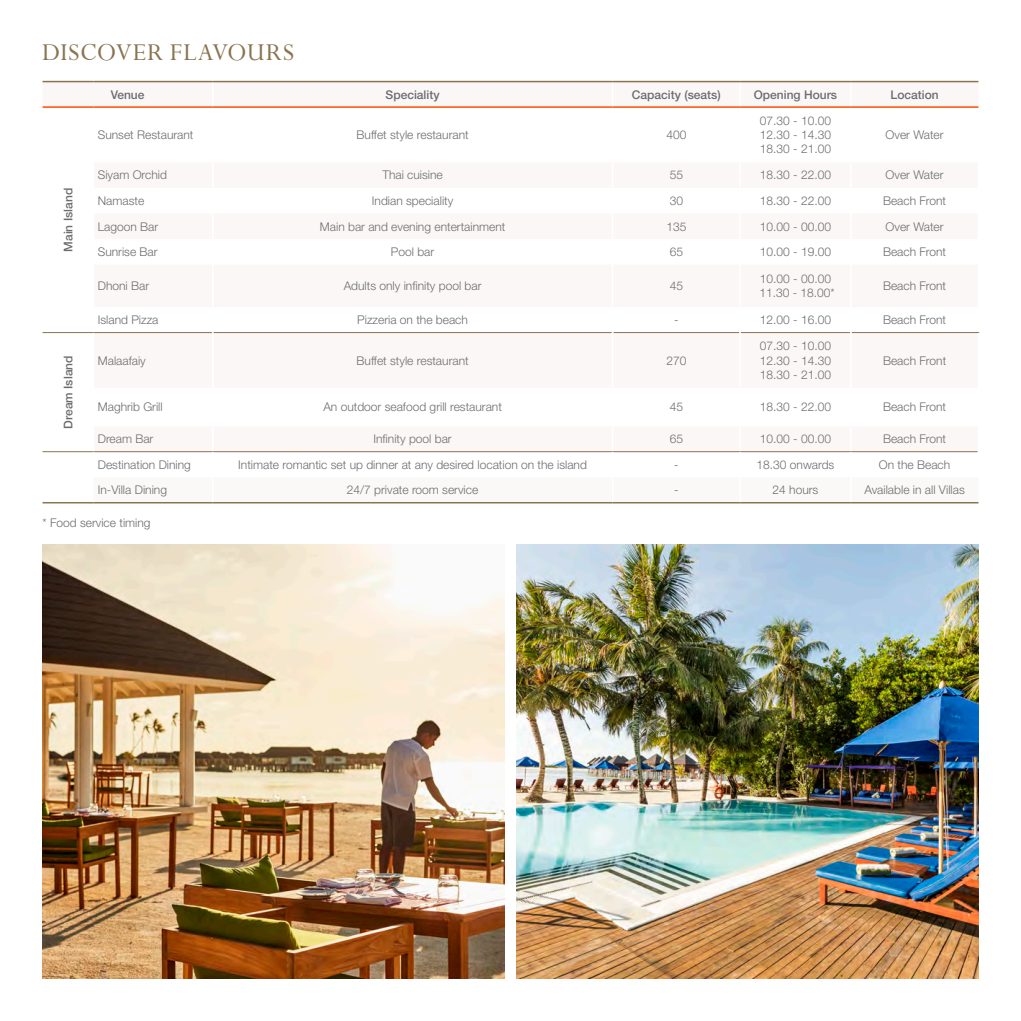
<style>
.page{position:relative;width:1021px;height:1021px;background:#fff}
.page>*{position:absolute;margin:0;border:0;box-sizing:border-box;transform-origin:0 0}
.t1{font:27px "Perpetua";letter-spacing:.02em;color:#89744f}
.t2{font:300 12px "Helvetica Neue LT Std";color:#6c6d70}
.t3{font:500 12px "Helvetica Neue LT Std";color:#6c6d70}
</style>
<div class="page">
<svg style="left:43px;top:82px;width:935px;height:252px"></svg>
<hr style="left:43px;top:332px;width:51px;height:1px;background:#89744f">
<hr style="left:43px;top:451px;width:51px;height:1px;background:#89744f">
<hr style="left:213px;top:502px;width:399px;height:1px;background:#89744f">
<hr style="left:612px;top:502px;width:128px;height:1px;background:#89744f">
<hr style="left:740px;top:502px;width:110px;height:1px;background:#89744f">
<hr style="left:850px;top:502px;width:128px;height:1px;background:#89744f">
<hr style="left:43px;top:502px;width:51px;height:1px;background:#89744f">
<hr style="left:94px;top:502px;width:119px;height:1px;background:#89744f">
<svg style="left:93px;top:162px;width:1px;height:26px"></svg>
<hr style="left:739px;top:162px;width:2px;height:26px;background:#fff">
<hr style="left:977px;top:162px;width:2px;height:26px;background:#fff">
<svg style="left:93px;top:213px;width:1px;height:26px"></svg>
<hr style="left:739px;top:213px;width:2px;height:26px;background:#fff">
<hr style="left:977px;top:213px;width:2px;height:26px;background:#fff">
<hr style="left:93px;top:264px;width:1px;height:43px;background:#fff">
<hr style="left:212px;top:264px;width:1px;height:43px;background:#fff">
<hr style="left:612px;top:264px;width:1px;height:43px;background:#fff">
<hr style="left:739px;top:264px;width:2px;height:43px;background:#fff">
<hr style="left:850px;top:264px;width:1px;height:43px;background:#fff">
<hr style="left:977px;top:264px;width:2px;height:43px;background:#fff">
<hr style="left:93px;top:333px;width:1px;height:55px;background:#fff">
<hr style="left:94px;top:332px;width:118px;height:1px;background:#89744f">
<hr style="left:213px;top:332px;width:399px;height:1px;background:#89744f">
<hr style="left:613px;top:332px;width:126px;height:1px;background:#89744f">
<hr style="left:741px;top:332px;width:109px;height:1px;background:#89744f">
<hr style="left:851px;top:332px;width:128px;height:1px;background:#89744f">
<hr style="left:212px;top:332px;width:1px;height:56px;background:#fff">
<hr style="left:612px;top:332px;width:1px;height:56px;background:#fff">
<hr style="left:739px;top:332px;width:2px;height:56px;background:#fff">
<hr style="left:850px;top:332px;width:1px;height:56px;background:#fff">
<hr style="left:977px;top:333px;width:2px;height:55px;background:#fff">
<svg style="left:212px;top:82px;width:1px;height:24px"></svg>
<svg style="left:612px;top:82px;width:1px;height:24px"></svg>
<hr style="left:212px;top:108px;width:1px;height:54px;background:#fff">
<hr style="left:612px;top:108px;width:1px;height:54px;background:#fff">
<svg style="left:212px;top:162px;width:1px;height:102px"></svg>
<svg style="left:612px;top:162px;width:1px;height:102px"></svg>
<hr style="left:739px;top:82px;width:2px;height:24px;background:#fff">
<svg style="left:850px;top:82px;width:1px;height:24px"></svg>
<hr style="left:739px;top:108px;width:2px;height:54px;background:#fff">
<hr style="left:850px;top:108px;width:1px;height:54px;background:#fff">
<hr style="left:739px;top:188px;width:2px;height:25px;background:#fff">
<hr style="left:739px;top:239px;width:2px;height:25px;background:#fff">
<svg style="left:850px;top:162px;width:1px;height:102px"></svg>
<svg style="left:93px;top:451px;width:885px;height:2px;background:#c3b8a5"></svg>
<hr style="left:43px;top:81px;width:51px;height:1px;background:#89744f">
<hr style="left:94px;top:81px;width:119px;height:1px;background:#89744f">
<hr style="left:213px;top:81px;width:399px;height:1px;background:#89744f">
<hr style="left:612px;top:81px;width:128px;height:1px;background:#89744f">
<hr style="left:740px;top:81px;width:110px;height:1px;background:#89744f">
<hr style="left:850px;top:81px;width:128px;height:1px;background:#89744f">
<hr style="left:43px;top:106px;width:51px;height:2px;background:#ff5000">
<hr style="left:94px;top:106px;width:119px;height:2px;background:#ff5000">
<hr style="left:213px;top:106px;width:399px;height:2px;background:#ff5000">
<hr style="left:612px;top:106px;width:128px;height:2px;background:#ff5000">
<hr style="left:740px;top:106px;width:110px;height:2px;background:#ff5000">
<hr style="left:850px;top:106px;width:128px;height:2px;background:#ff5000">
<svg style="left:212px;top:307px;width:1px;height:25px"></svg>
<svg style="left:612px;top:307px;width:1px;height:25px"></svg>
<hr style="left:739px;top:307px;width:2px;height:25px;background:#fff">
<svg style="left:850px;top:307px;width:1px;height:25px"></svg>
<img style="left:43px;top:544px;width:461px;height:434px">
<img style="left:517px;top:544px;width:461px;height:434px">
<p class="t1" style="left:42px;top:38px;width:253px">DISCOVER FLAVOURS</p>
<p class="t3" style="left:111px;top:87px;width:35px">Venue</p>
<p class="t3" style="left:385px;top:87px;width:56px">Speciality</p>
<p class="t3" style="left:632px;top:87px;width:90px">Capacity (seats)</p>
<p class="t3" style="left:753px;top:87px;width:85px">Opening Hours</p>
<p class="t3" style="left:890px;top:87px;width:50px">Location</p>
<p class="t3" style="left:61px;top:252px;width:65px;rotate:-90deg">Main Island</p>
<p class="t2" style="left:98px;top:127px;width:97px">Sunset Restaurant</p>
<p class="t2" style="left:356px;top:127px;width:114px">Buffet style restaurant</p>
<p class="t2" style="left:666px;top:127px;width:22px">400</p>
<p class="t2" style="left:760px;top:113px;width:73px">07.30 - 10.00</p>
<p class="t2" style="left:760px;top:127px;width:73px">12.30 - 14.30</p>
<p class="t2" style="left:760px;top:142px;width:73px">18.30 - 21.00</p>
<p class="t2" style="left:885px;top:127px;width:60px">Over Water</p>
<p class="t2" style="left:98px;top:168px;width:71px">Siyam Orchid</p>
<p class="t2" style="left:382px;top:168px;width:62px">Thai cuisine</p>
<p class="t2" style="left:669px;top:168px;width:15px">55</p>
<p class="t2" style="left:760px;top:168px;width:73px">18.30 - 22.00</p>
<p class="t2" style="left:885px;top:168px;width:60px">Over Water</p>
<p class="t2" style="left:98px;top:193px;width:48px">Namaste</p>
<p class="t2" style="left:372px;top:193px;width:83px">Indian speciality</p>
<p class="t2" style="left:669px;top:193px;width:15px">30</p>
<p class="t2" style="left:760px;top:193px;width:73px">18.30 - 22.00</p>
<p class="t2" style="left:883px;top:193px;width:65px">Beach Front</p>
<p class="t2" style="left:98px;top:219px;width:62px">Lagoon Bar</p>
<p class="t2" style="left:320px;top:219px;width:187px">Main bar and evening entertainment</p>
<p class="t2" style="left:666px;top:219px;width:22px">135</p>
<p class="t2" style="left:760px;top:219px;width:73px">10.00 - 00.00</p>
<p class="t2" style="left:885px;top:219px;width:60px">Over Water</p>
<p class="t2" style="left:98px;top:244px;width:61px">Sunrise Bar</p>
<p class="t2" style="left:391px;top:244px;width:45px">Pool bar</p>
<p class="t2" style="left:669px;top:244px;width:15px">65</p>
<p class="t2" style="left:760px;top:244px;width:73px">10.00 - 19.00</p>
<p class="t2" style="left:883px;top:244px;width:65px">Beach Front</p>
<p class="t2" style="left:98px;top:278px;width:53px">Dhoni Bar</p>
<p class="t2" style="left:344px;top:278px;width:139px">Adults only infinity pool bar</p>
<p class="t2" style="left:669px;top:278px;width:15px">45</p>
<p class="t2" style="left:759px;top:271px;width:73px">10.00 - 00.00</p>
<p class="t2" style="left:759px;top:286px;width:77px">11.30 - 18.00*</p>
<p class="t2" style="left:883px;top:278px;width:65px">Beach Front</p>
<p class="t2" style="left:98px;top:312px;width:62px">Island Pizza</p>
<p class="t2" style="left:357px;top:312px;width:112px">Pizzeria on the beach</p>
<p class="t2" style="left:674px;top:312px;width:6px">-</p>
<p class="t2" style="left:759px;top:312px;width:73px">12.00 - 16.00</p>
<p class="t2" style="left:883px;top:312px;width:65px">Beach Front</p>
<p class="t2" style="left:760px;top:338px;width:73px">07.30 - 10.00</p>
<p class="t2" style="left:760px;top:353px;width:73px">12.30 - 14.30</p>
<p class="t2" style="left:760px;top:367px;width:73px">18.30 - 21.00</p>
<p class="t3" style="left:61px;top:429px;width:75px;rotate:-90deg">Dream Island</p>
<p class="t2" style="left:98px;top:353px;width:50px">Malaafaiy</p>
<p class="t2" style="left:356px;top:353px;width:114px">Buffet style restaurant</p>
<p class="t2" style="left:666px;top:353px;width:22px">270</p>
<p class="t2" style="left:883px;top:353px;width:65px">Beach Front</p>
<p class="t2" style="left:98px;top:399px;width:66px">Maghrib Grill</p>
<p class="t2" style="left:323px;top:399px;width:180px">An outdoor seafood grill restaurant</p>
<p class="t2" style="left:669px;top:399px;width:15px">45</p>
<p class="t2" style="left:760px;top:399px;width:73px">18.30 - 22.00</p>
<p class="t2" style="left:883px;top:399px;width:65px">Beach Front</p>
<p class="t2" style="left:98px;top:431px;width:57px">Dream Bar</p>
<p class="t2" style="left:373px;top:431px;width:80px">Infinity pool bar</p>
<p class="t2" style="left:669px;top:431px;width:15px">65</p>
<p class="t2" style="left:760px;top:431px;width:73px">10.00 - 00.00</p>
<p class="t2" style="left:883px;top:431px;width:65px">Beach Front</p>
<p class="t2" style="left:98px;top:457px;width:95px">Destination Dining</p>
<p class="t2" style="left:238px;top:457px;width:350px">Intimate romantic set up dinner at any desired location on the island</p>
<p class="t2" style="left:674px;top:457px;width:6px">-</p>
<p class="t2" style="left:756px;top:457px;width:79px">18.30 onwards</p>
<p class="t2" style="left:878px;top:457px;width:73px">On the Beach</p>
<p class="t2" style="left:98px;top:482px;width:71px">In-Villa Dining</p>
<p class="t2" style="left:347px;top:482px;width:133px">24/7 private room service</p>
<p class="t2" style="left:674px;top:482px;width:6px">-</p>
<p class="t2" style="left:772px;top:482px;width:47px">24 hours</p>
<p class="t2" style="left:864px;top:482px;width:102px">Available in all Villas</p>
<p class="t2" style="left:42px;top:515px;width:110px">* Food service timing</p>
</div>
